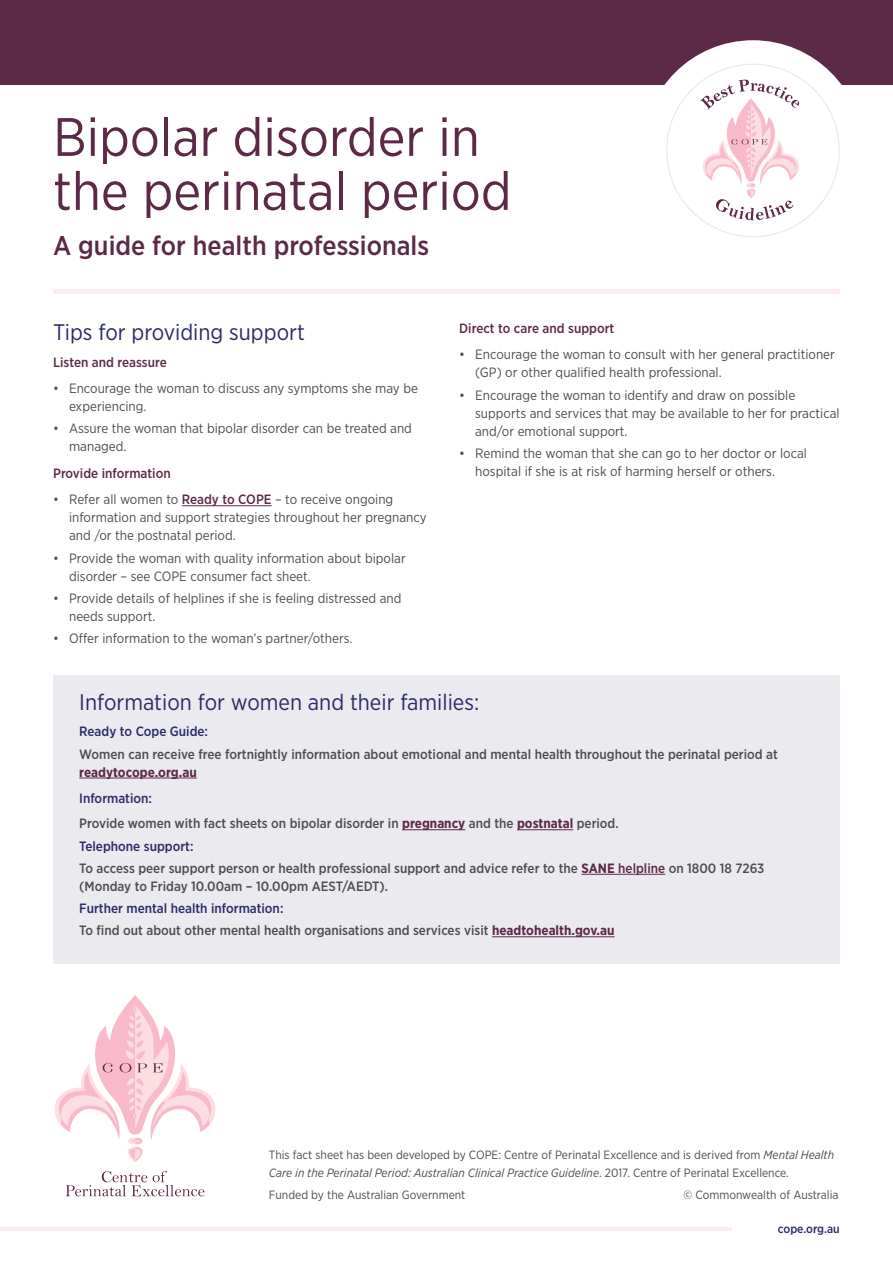
<style>
.page{position:relative;width:893px;height:1263px;background:#fff}
.page>*{position:absolute;margin:0;border:0;box-sizing:border-box;transform-origin:0 0}
.t1{font:54px/54px "Gotham Narrow";color:#5c2946}
.t2{font:500 27px "Gotham Narrow";color:#5c2946}
.t3{font:22.5px "Gotham Narrow";color:#2a2a69}
.t4{font:13.5px/18px "Gotham Narrow";color:#4d4d4f}
.t5{font:500 13.5px/22.2px "Gotham Narrow";color:#4d4d4f}
.t6{font:500 13.5px "Gotham Narrow";color:#5c2946}
.t7{font:700 13.5px "Gotham Narrow";color:#5c2946}
.t8{font:500 13.5px "Gotham Narrow";color:#2a2a69}
.t9{font:12px/18px "Gotham Narrow";color:#4d4d4f}
.t10{font:500 12px "Gotham Narrow";color:#2a2a69}
.s1{font-weight:500;color:#5c2946}
.s2{color:#2a2a69}
.s3{font-weight:700;color:#5c2946}
.s4{color:#5c2946}
.s5{font-style:italic}
</style>
<div class="page">
<hr style="left:0;top:1227px;width:732px;height:4px;background:#fdecef">
<div style="left:0;top:0;width:893px;height:85px;background:#5c2946"></div>
<div style="left:643px;top:40px;width:220px;height:221px;background:#fff;border-radius:50%"></div>
<svg style="left:666px;top:64px;width:174px;height:173px"></svg>
<div style="left:53px;top:289px;width:787px;height:5px;background:#fdecef"></div>
<hr style="left:182px;top:505px;width:90px;height:1px;background:#5c2946">
<svg style="left:66px;top:1171px;width:138px;height:25px"></svg>
<svg style="left:55px;top:995px;width:161px;height:167px"></svg>
<div style="left:53px;top:675px;width:787px;height:289px;background:#ebeaef"></div>
<hr style="left:79px;top:778px;width:118px;height:1px;background:#5c2946">
<hr style="left:402px;top:829px;width:63px;height:1px;background:#5c2946">
<hr style="left:517px;top:829px;width:56px;height:1px;background:#5c2946">
<hr style="left:581px;top:874px;width:84px;height:1px;background:#5c2946">
<hr style="left:492px;top:936px;width:122px;height:1px;background:#5c2946">
<h1 class="t1" style="left:53px;top:109px;width:460px">Bipolar disorder in the perinatal period</h1>
<h2 class="t2" style="left:53px;top:228px;width:377px">A guide for health professionals</h2>
<h3 class="t3" style="left:53px;top:318px;width:253px">Tips for providing support</h3>
<p class="t6" style="left:53px;top:353px;width:115px">Listen and reassure</p>
<p class="t4" style="left:69px;top:379px;width:350px;text-indent:-16px">• Encourage the woman to discuss any symptoms she may be experiencing.</p>
<p class="t4" style="left:69px;top:419px;width:344px;text-indent:-16px">• Assure the woman that bipolar disorder can be treated and managed.</p>
<p class="t6" style="left:53px;top:465px;width:119px">Provide information</p>
<p class="t4" style="left:69px;top:490px;width:359px;text-indent:-16px">• Refer all women to <span class="s1">Ready to COPE</span> – to receive ongoing information and support strategies throughout her pregnancy and /or the postnatal period.</p>
<p class="t4" style="left:69px;top:549px;width:338px;text-indent:-16px">• Provide the woman with quality information about bipolar disorder – see COPE consumer fact sheet.</p>
<p class="t4" style="left:69px;top:589px;width:334px;text-indent:-16px">• Provide details of helplines if she is feeling distressed and needs support.</p>
<p class="t4" style="left:53px;top:629px;width:301px">• Offer information to the woman’s partner/others.</p>
<p class="t6" style="left:459px;top:320px;width:157px">Direct to care and support</p>
<p class="t4" style="left:475px;top:345px;width:361px;text-indent:-16px">• Encourage the woman to consult with her general practitioner (GP) or other qualified health professional.</p>
<p class="t4" style="left:475px;top:386px;width:366px;text-indent:-16px">• Encourage the woman to identify and draw on possible supports and services that may be available to her for practical and/or emotional support.</p>
<p class="t4" style="left:475px;top:444px;width:333px;text-indent:-16px">• Remind the woman that she can go to her doctor or local hospital if she is at risk of harming herself or others.</p>
<h3 class="t3" style="left:79px;top:688px;width:402px">Information for women and their families:</h3>
<p class="t8" style="left:79px;top:723px;width:130px">Ready to Cope Guide:</p>
<p class="t5" style="left:79px;top:743px;width:700px">Women can receive free fortnightly information about emotional and mental health throughout the perinatal period at</p>
<p class="t7" style="left:79px;top:763px;width:119px">readytocope.org.au</p>
<p class="t5" style="left:79px;top:786px;width:541px;line-height:25.2px"><span class="s2">Information:<br></span>Provide women with fact sheets on bipolar disorder in <span class="s3">pregnancy</span> and the <span class="s3">postnatal</span> period.</p>
<p class="t5" style="left:79px;top:835px;width:687px"><span class="s2">Telephone support:<br></span>To access peer support person or health professional support and advice refer to the <span class="s3">SANE</span> <span class="s4">helpline</span> on 1800 18 7263</p>
<p class="t5" style="left:79px;top:875px;width:310px">(Monday to Friday 10.00am – 10.00pm AEST/AEDT).</p>
<p class="t5" style="left:79px;top:897px;width:537px"><span class="s2">Further mental health information:<br></span>To find out about other mental health organisations and services visit <span class="s3">headtohealth.gov.au</span></p>
<p class="t9" style="left:269px;top:1145px;width:567px">This fact sheet has been developed by COPE: Centre of Perinatal Excellence and is derived from <span class="s5">Mental Health<br>Care in the Perinatal Period: Australian Clinical Practice Guideline</span>. 2017. Centre of Perinatal Excellence.</p>
<p class="t9" style="left:269px;top:1186px;width:198px">Funded by the Australian Government</p>
<p class="t9" style="left:684px;top:1186px;width:157px">© Commonwealth of Australia</p>
<p class="t10" style="left:778px;top:1221px;width:63px">cope.org.au</p>
</div>
